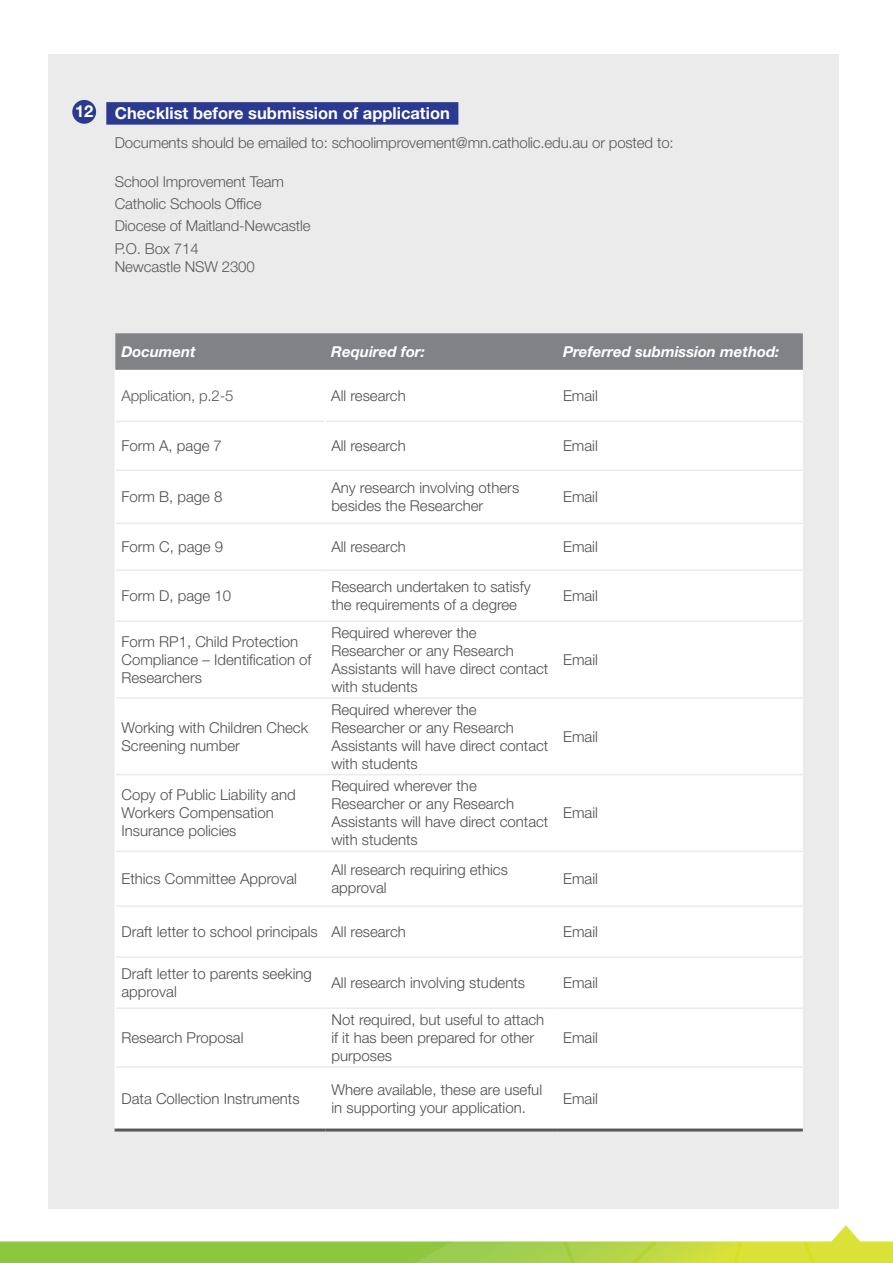
<style>
.page{position:relative;width:893px;height:1263px;background:#fff}
.page>*{position:absolute;margin:0;border:0;box-sizing:border-box;transform-origin:0 0}
.t1{font:700 16.5px "Helvetica Neue LT Std";color:#fff}
.t2{font:300 15px/18px "Helvetica Neue LT Std";color:#4d4d4f}
.t3{font:300 15px/22.2px "Helvetica Neue LT Std";letter-spacing:-.01em;color:#58595b}
.t4{font:italic 700 15px "Helvetica Neue LT Std";color:#fff}
</style>
<div class="page">
<div style="left:48px;top:54px;width:791px;height:1155px;background:#ebebec"></div>
<div style="left:72px;top:100px;width:24px;height:24px;background:#2b3990;border-radius:50%"></div>
<div style="left:106px;top:102px;width:352px;height:23px;background:#2b3990"></div>
<div style="left:115px;top:333px;width:688px;height:37px;background:#808285"></div>
<div style="left:116px;top:370px;width:687px;height:758px;background:#fff"></div>
<hr style="left:116px;top:421px;width:209px;height:1px;background:#ebebec">
<hr style="left:326px;top:421px;width:231px;height:1px;background:#ebebec">
<hr style="left:557px;top:421px;width:246px;height:1px;background:#ebebec">
<hr style="left:115px;top:370px;width:1px;height:51px;background:#fff">
<hr style="left:325px;top:370px;width:1px;height:51px;background:#fff">
<hr style="left:115px;top:421px;width:1px;height:49px;background:#fff">
<hr style="left:325px;top:421px;width:1px;height:48px;background:#fff">
<hr style="left:115px;top:470px;width:1px;height:53px;background:#fff">
<hr style="left:325px;top:471px;width:1px;height:52px;background:#fff">
<hr style="left:115px;top:523px;width:1px;height:47px;background:#fff">
<hr style="left:325px;top:524px;width:1px;height:45px;background:#fff">
<hr style="left:115px;top:570px;width:1px;height:51px;background:#fff">
<hr style="left:325px;top:571px;width:1px;height:49px;background:#fff">
<hr style="left:115px;top:621px;width:1px;height:77px;background:#fff">
<hr style="left:325px;top:622px;width:1px;height:75px;background:#fff">
<hr style="left:115px;top:698px;width:1px;height:77px;background:#fff">
<hr style="left:325px;top:699px;width:1px;height:75px;background:#fff">
<hr style="left:115px;top:775px;width:1px;height:76px;background:#fff">
<hr style="left:325px;top:775px;width:1px;height:76px;background:#fff">
<hr style="left:115px;top:851px;width:1px;height:55px;background:#fff">
<hr style="left:325px;top:852px;width:1px;height:53px;background:#fff">
<hr style="left:115px;top:906px;width:1px;height:51px;background:#fff">
<hr style="left:325px;top:907px;width:1px;height:49px;background:#fff">
<hr style="left:115px;top:957px;width:1px;height:51px;background:#fff">
<hr style="left:325px;top:958px;width:1px;height:49px;background:#fff">
<hr style="left:115px;top:1008px;width:1px;height:59px;background:#fff">
<hr style="left:325px;top:1009px;width:1px;height:57px;background:#fff">
<hr style="left:115px;top:1067px;width:1px;height:61px;background:#fff">
<hr style="left:325px;top:1068px;width:1px;height:60px;background:#fff">
<hr style="left:115px;top:1128px;width:210px;height:3px;background:#58595b">
<hr style="left:325px;top:1128px;width:232px;height:3px;background:#58595b">
<hr style="left:557px;top:1128px;width:246px;height:3px;background:#58595b">
<hr style="left:116px;top:469px;width:209px;height:2px;background:#ebebec">
<hr style="left:325px;top:469px;width:232px;height:2px;background:#ebebec">
<hr style="left:557px;top:469px;width:246px;height:2px;background:#ebebec">
<hr style="left:116px;top:523px;width:209px;height:1px;background:#ebebec">
<hr style="left:325px;top:523px;width:232px;height:1px;background:#ebebec">
<hr style="left:557px;top:523px;width:246px;height:1px;background:#ebebec">
<hr style="left:116px;top:569px;width:209px;height:2px;background:#ebebec">
<hr style="left:325px;top:569px;width:232px;height:2px;background:#ebebec">
<hr style="left:557px;top:569px;width:246px;height:2px;background:#ebebec">
<hr style="left:116px;top:620px;width:209px;height:2px;background:#ebebec">
<hr style="left:325px;top:620px;width:232px;height:2px;background:#ebebec">
<hr style="left:557px;top:620px;width:246px;height:2px;background:#ebebec">
<hr style="left:116px;top:697px;width:209px;height:2px;background:#ebebec">
<hr style="left:325px;top:697px;width:232px;height:2px;background:#ebebec">
<hr style="left:557px;top:697px;width:246px;height:2px;background:#ebebec">
<hr style="left:116px;top:774px;width:209px;height:1px;background:#ebebec">
<hr style="left:325px;top:774px;width:232px;height:1px;background:#ebebec">
<hr style="left:557px;top:774px;width:246px;height:1px;background:#ebebec">
<hr style="left:116px;top:851px;width:209px;height:1px;background:#ebebec">
<hr style="left:325px;top:851px;width:232px;height:1px;background:#ebebec">
<hr style="left:557px;top:851px;width:246px;height:1px;background:#ebebec">
<hr style="left:116px;top:905px;width:209px;height:2px;background:#ebebec">
<hr style="left:325px;top:905px;width:232px;height:2px;background:#ebebec">
<hr style="left:557px;top:905px;width:246px;height:2px;background:#ebebec">
<hr style="left:116px;top:956px;width:209px;height:2px;background:#ebebec">
<hr style="left:325px;top:956px;width:232px;height:2px;background:#ebebec">
<hr style="left:557px;top:956px;width:246px;height:2px;background:#ebebec">
<hr style="left:116px;top:1007px;width:209px;height:2px;background:#ebebec">
<hr style="left:325px;top:1007px;width:232px;height:2px;background:#ebebec">
<hr style="left:557px;top:1007px;width:246px;height:2px;background:#ebebec">
<hr style="left:116px;top:1066px;width:209px;height:2px;background:#ebebec">
<hr style="left:325px;top:1066px;width:232px;height:2px;background:#ebebec">
<hr style="left:557px;top:1066px;width:246px;height:2px;background:#ebebec">
<svg style="left:0;top:1225px;width:893px;height:38px"></svg>
<p class="t1" style="left:75px;top:101px;width:20px">12</p>
<p class="t1" style="left:115px;top:103px;width:337px">Checklist before submission of application</p>
<p class="t3" style="left:115px;top:131px;width:560px">Documents should be emailed to: schoolimprovement@mn.catholic.edu.au or posted to:</p>
<p class="t3" style="left:115px;top:170px;width:197px">School Improvement Team<br>Catholic Schools Office<br>Diocese of Maitland-Newcastle<br>P.O. Box 714</p>
<p class="t3" style="left:115px;top:255px;width:142px">Newcastle NSW 2300</p>
<p class="t4" style="left:121px;top:342px;width:76px">Document</p>
<p class="t4" style="left:331px;top:342px;width:95px">Required for:</p>
<p class="t4" style="left:563px;top:342px;width:218px">Preferred submission method:</p>
<p class="t3" style="left:121px;top:384px;width:114px">Application, p.2-5</p>
<p class="t2" style="left:331px;top:386px;width:76px">All research</p>
<p class="t2" style="left:563px;top:386px;width:36px">Email</p>
<p class="t2" style="left:121px;top:436px;width:102px">Form A, page 7</p>
<p class="t2" style="left:331px;top:436px;width:76px">All research</p>
<p class="t2" style="left:563px;top:436px;width:36px">Email</p>
<p class="t2" style="left:121px;top:487px;width:103px">Form B, page 8</p>
<p class="t2" style="left:331px;top:478px;width:189px">Any research involving others besides the Researcher</p>
<p class="t2" style="left:563px;top:487px;width:36px">Email</p>
<p class="t2" style="left:121px;top:537px;width:103px">Form C, page 9</p>
<p class="t2" style="left:331px;top:537px;width:76px">All research</p>
<p class="t2" style="left:563px;top:537px;width:36px">Email</p>
<p class="t2" style="left:121px;top:586px;width:111px">Form D, page 10</p>
<p class="t2" style="left:331px;top:577px;width:201px">Research undertaken to satisfy the requirements of a degree</p>
<p class="t2" style="left:563px;top:586px;width:36px">Email</p>
<p class="t2" style="left:121px;top:632px;width:192px">Form RP1, Child Protection<br>Compliance – Identification of<br>Researchers</p>
<p class="t2" style="left:331px;top:623px;width:218px">Required wherever the<br>Researcher or any Research<br>Assistants will have direct contact with students</p>
<p class="t2" style="left:563px;top:650px;width:36px">Email</p>
<p class="t2" style="left:121px;top:718px;width:188px">Working with Children Check<br>Screening number</p>
<p class="t2" style="left:331px;top:700px;width:218px">Required wherever the<br>Researcher or any Research<br>Assistants will have direct contact with students</p>
<p class="t2" style="left:121px;top:786px;width:176px">Copy of Public Liability and<br>Workers Compensation<br>Insurance policies</p>
<p class="t2" style="left:331px;top:777px;width:218px">Required wherever the<br>Researcher or any Research<br>Assistants will have direct contact with students</p>
<p class="t2" style="left:563px;top:727px;width:36px">Email</p>
<p class="t2" style="left:563px;top:804px;width:36px">Email</p>
<p class="t2" style="left:121px;top:869px;width:177px">Ethics Committee Approval</p>
<p class="t2" style="left:331px;top:860px;width:178px">All research requiring ethics approval</p>
<p class="t2" style="left:563px;top:869px;width:36px">Email</p>
<p class="t2" style="left:121px;top:922px;width:286px">Draft letter to school principals All research</p>
<p class="t2" style="left:563px;top:922px;width:36px">Email</p>
<p class="t2" style="left:122px;top:964px;width:192px">Draft letter to parents seeking approval</p>
<p class="t2" style="left:331px;top:973px;width:195px">All research involving students</p>
<p class="t2" style="left:563px;top:973px;width:36px">Email</p>
<p class="t2" style="left:122px;top:1028px;width:124px">Research Proposal</p>
<p class="t2" style="left:331px;top:1010px;width:214px">Not required, but useful to attach if it has been prepared for other purposes</p>
<p class="t2" style="left:563px;top:1028px;width:36px">Email</p>
<p class="t2" style="left:122px;top:1089px;width:180px">Data Collection Instruments</p>
<p class="t2" style="left:331px;top:1080px;width:212px">Where available, these are useful in supporting your application.</p>
<p class="t2" style="left:563px;top:1089px;width:36px">Email</p>
</div>
